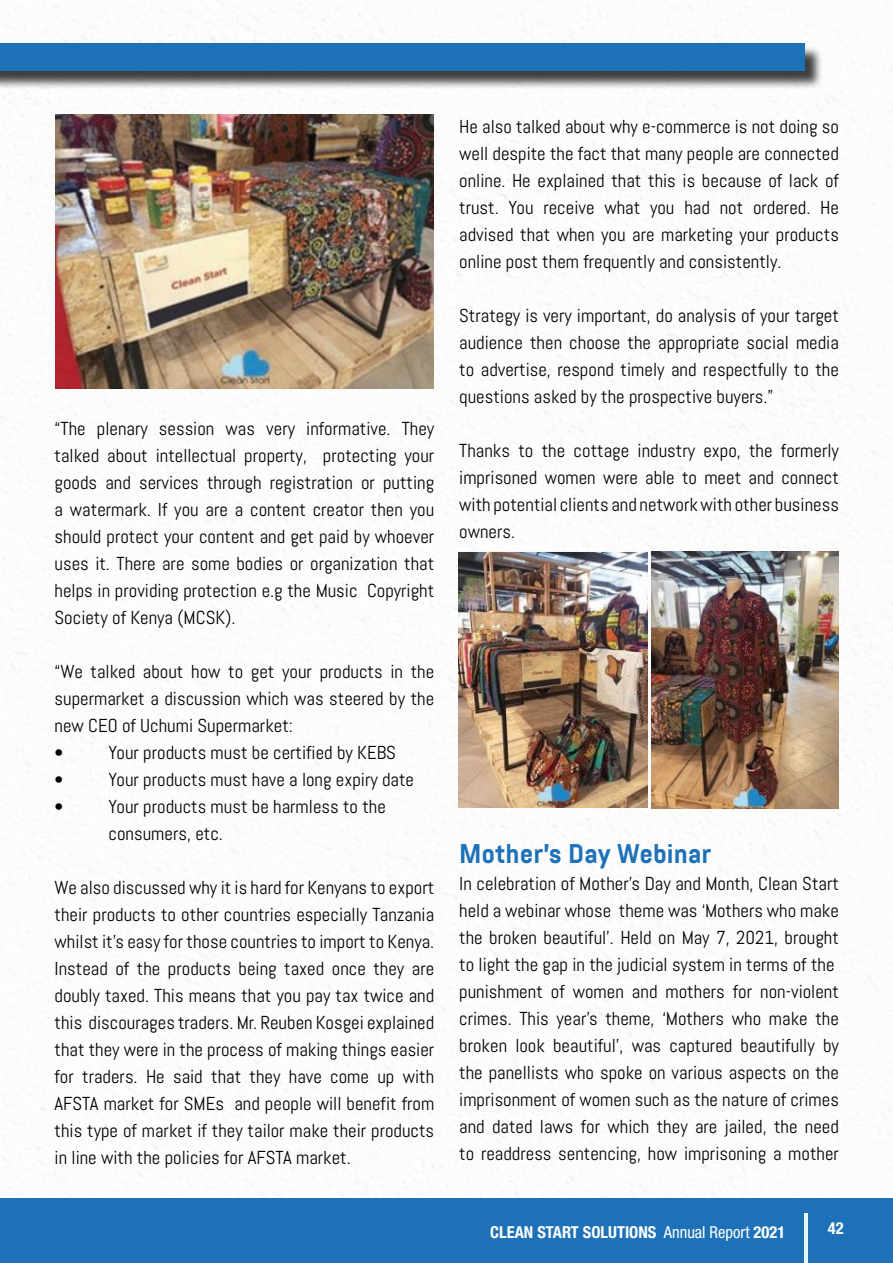
<style>
.page{position:relative;width:893px;height:1263px;background:#fff}
.page>*{position:absolute;margin:0;border:0;box-sizing:border-box;transform-origin:0 0}
.t1{font:700 27px "Abel Pro";color:#1d71b8}
.t2{font:18.75px/27px "Abel";color:#000;text-align:justify}
.t3{font:700 condensed 16.5px "Helvetica Neue LT Std";color:#fff}
.s1{font-weight:400}
</style>
<div class="page">
<div style="left:0;top:45px;width:823px;height:44px;background:#000;opacity:.75"></div>
<div style="left:0;top:43px;width:804px;height:28px;background:#1d71b8"></div>
<div style="left:0;top:1198px;width:893px;height:65px;background:#1d71b8"></div>
<img style="left:55px;top:115px;width:379px;height:273px">
<img style="left:458px;top:551px;width:189px;height:257px">
<img style="left:651px;top:552px;width:188px;height:257px">
<hr style="left:804px;top:1214px;width:3px;height:49px;background:#e8f5f9">
<p class="t2" style="left:55px;top:415px;width:381px">“The plenary session was very informative. They talked about intellectual property, protecting your goods and services through registration or putting a watermark. If you are a content creator then you should protect your content and get paid by whoever uses it. There are some bodies or organization that helps in providing protection e.g the Music Copyright Society of Kenya (MCSK).</p>
<p class="t2" style="left:55px;top:658px;width:381px;text-align:left">“We talked about how to get your products in the supermarket a discussion which was steered by the new CEO of Uchumi Supermarket:<br>•</p>
<p class="t2" style="left:109px;top:739px;width:289px">Your products must be certified by KEBS</p>
<p class="t2" style="left:55px;top:766px;width:10px">•</p>
<p class="t2" style="left:109px;top:766px;width:307px">Your products must have a long expiry date</p>
<p class="t2" style="left:55px;top:793px;width:10px">•</p>
<p class="t2" style="left:109px;top:793px;width:279px">Your products must be harmless to the consumers, etc.</p>
<p class="t2" style="left:55px;top:874px;width:381px">We also discussed why it is hard for Kenyans to export their products to other countries especially Tanzania whilst it’s easy for those countries to import to Kenya.<br>Instead of the products being taxed once they are doubly taxed. This means that you pay tax twice and this discourages traders. Mr. Reuben Kosgei explained that they were in the process of making things easier for traders. He said that they have come up with AFSTA market for SMEs and people will benefit from this type of market if they tailor make their products in line with the policies for AFSTA market.</p>
<p class="t2" style="left:459px;top:113px;width:381px">He also talked about why e-commerce is not doing so well despite the fact that many people are connected online. He explained that this is because of lack of trust. You receive what you had not ordered. He advised that when you are marketing your products online post them frequently and consistently.</p>
<p class="t2" style="left:459px;top:302px;width:381px">Strategy is very important, do analysis of your target audience then choose the appropriate social media to advertise, respond timely and respectfully to the questions asked by the prospective buyers.”</p>
<p class="t2" style="left:459px;top:437px;width:381px">Thanks to the cottage industry expo, the formerly imprisoned women were able to meet and connect with potential clients and network with other business owners.</p>
<h1 class="t1" style="left:459px;top:835px;width:254px">Mother’s Day Webinar</h1>
<p class="t2" style="left:459px;top:870px;width:381px;text-align:left">In celebration of Mother’s Day and Month, Clean Start held a webinar whose theme was ‘Mothers who make the broken beautiful’. Held on May 7, 2021, brought to light the gap in the judicial system in terms of the punishment of women and mothers for non-violent crimes. This year’s theme, ‘Mothers who make the broken look beautiful’, was captured beautifully by the panellists who spoke on various aspects on the imprisonment of women such as the nature of crimes and dated laws for which they are jailed, the need to readdress sentencing, how imprisoning a mother</p>
<p class="t3" style="left:490px;top:1222px;width:296px">CLEAN START SOLUTIONS <span class="s1">Annual Report</span> 2021</p>
<p class="t3" style="left:828px;top:1218px;width:17px">42</p>
</div>
